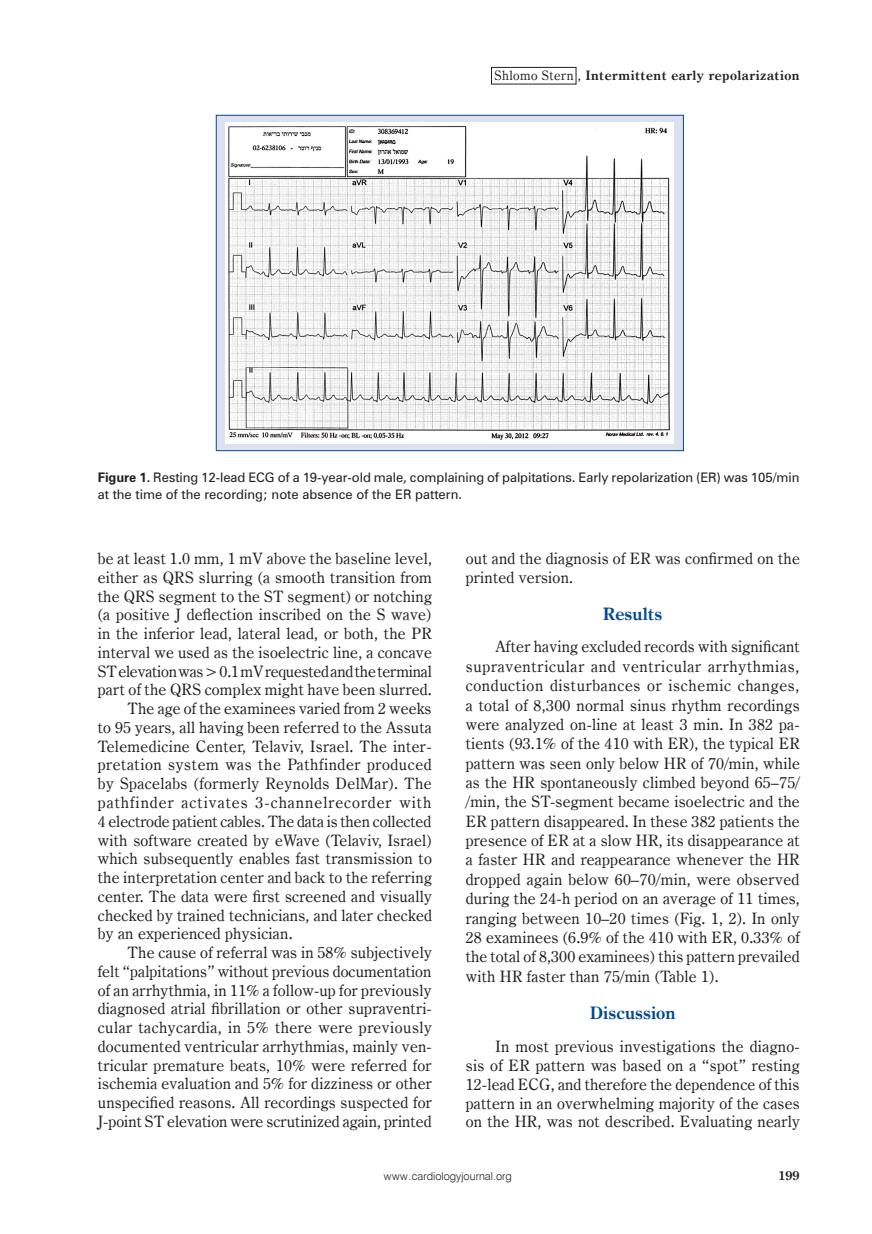
<style>
.page{position:relative;width:872px;height:1234px;background:#fff}
.page>*{position:absolute;margin:0;border:0;box-sizing:border-box;transform-origin:0 0}
._05_-_Śródtytuł_-_1{font:700 17.25px "Century Oldst EU";color:#014990}
._08_-_Tekst{font:15.75px/18.8px "Century Oldst EU";letter-spacing:.015em;color:#231f20;text-align:justify}
.t1{font:700 13.05px "Century Oldst EU";letter-spacing:.035em;color:#231f20}
.t2{font:700 12.75px "Century Oldst EU";color:#231f20}
._15_-_Rycina_-_podpi{font:12px/17.2px "Zurich PL";letter-spacing:-.005em;color:#231f20}
.t3{font:10.95px "Swis 721 Lt EU";color:#231f20}
.s1{font-weight:400}
.s2{font-weight:700}
</style>
<div class="page">
<div style="left:216px;top:115px;width:468px;height:336px;background:#dde1ef;border:1px solid #014990"></div>
<div style="left:491px;top:67px;width:85px;height:17px;border:1px solid #231f20"></div>
<img style="left:226px;top:123px;width:448px;height:320px">
<p class="t1" style="left:494px;top:67px;width:307px"><span class="s1">Shlomo Stern ,</span> Intermittent early repolarization</p>
<p class="_15_-_Rycina_-_podpi" style="left:98px;top:468px;width:703px"><span class="s2">Figure 1.</span> Resting 12-lead ECG of a 19-year-old male, complaining of palpitations. Early repolarization (ER) was 105/min at the time of the recording; note absence of the ER pattern.</p>
<p class="_08_-_Tekst" style="left:98px;top:549px;width:336px">be at least 1.0 mm, 1 mV above the baseline level, either as QRS slurring (a smooth transition from the QRS segment to the ST segment) or notching (a positive J deflection inscribed on the S wave) in the inferior lead, lateral lead, or both, the PR interval we used as the isoelectric line, a concave ST elevation was &gt; 0.1 mV requested and the terminal part of the QRS complex might have been slurred.</p>
<p class="_08_-_Tekst" style="left:98px;top:699px;width:336px;text-indent:30px">The age of the examinees varied from 2 weeks to 95 years, all having been referred to the Assuta Telemedicine Center, Telaviv, Israel. The inter&shy;pretation system was the Pathfinder produced by Spacelabs (formerly Reynolds DelMar). The pathfinder activates 3-channelrecorder with 4 electrode patient cables. The data is then collected with software created by eWave (Telaviv, Israel) which subsequently enables fast transmission to the interpretation center and back to the referring center. The data were first screened and visually checked by trained technicians, and later checked by an experienced physician.</p>
<p class="_08_-_Tekst" style="left:98px;top:943px;width:336px;text-indent:30px">The cause of referral was in 58% subjectively felt “palpitations” without previous documentation of an arrhythmia, in 11% a follow-up for previously diagnosed atrial fibrillation or other supraventri&shy;cular tachycardia, in 5% there were previously documented ventricular arrhythmias, mainly ven&shy;tricular premature beats, 10% were referred for ischemia evaluation and 5% for dizziness or other unspecified reasons. All recordings suspected for J-point ST elevation were scrutinized again, printed</p>
<p class="_08_-_Tekst" style="left:466px;top:549px;width:335px">out and the diagnosis of ER was confirmed on the printed version.</p>
<p class="_05_-_Śródtytuł_-_1" style="left:603px;top:603px;width:61px">Results</p>
<p class="_08_-_Tekst" style="left:466px;top:637px;width:336px;line-height:19.4px;text-indent:30px">After having excluded records with significant supraventricular and ventricular arrhythmias, conduction disturbances or ischemic changes, a total of 8,300 normal sinus rhythm recordings were analyzed on-line at least 3 min. In 382 pa&shy;tients (93.1% of the 410 with ER), the typical ER pattern was seen only below HR of 70/min, while as the HR spontaneously climbed beyond 65–75/ /min, the ST-segment became isoelectric and the ER pattern disappeared. In these 382 patients the presence of ER at a slow HR, its disappearance at a faster HR and reappearance whenever the HR dropped again below 60–70/min, were observed during the 24-h period on an average of 11 times, ranging between 10–20 times (Fig. 1, 2). In only 28 examinees (6.9% of the 410 with ER, 0.33% of the total of 8,300 examinees) this pattern prevailed with HR faster than 75/min (Table 1).</p>
<p class="_05_-_Śródtytuł_-_1" style="left:590px;top:1002px;width:87px">Discussion</p>
<p class="_08_-_Tekst" style="left:466px;top:1037px;width:336px;text-indent:30px">In most previous investigations the diagno&shy;sis of ER pattern was based on a “spot” resting 12-lead ECG, and therefore the dependence of this pattern in an overwhelming majority of the cases on the HR, was not described. Evaluating nearly</p>
<p class="t3" style="left:384px;top:1169px;width:129px">www.cardiologyjournal.org</p>
<p class="t2" style="left:778px;top:1167px;width:23px">199</p>
</div>
